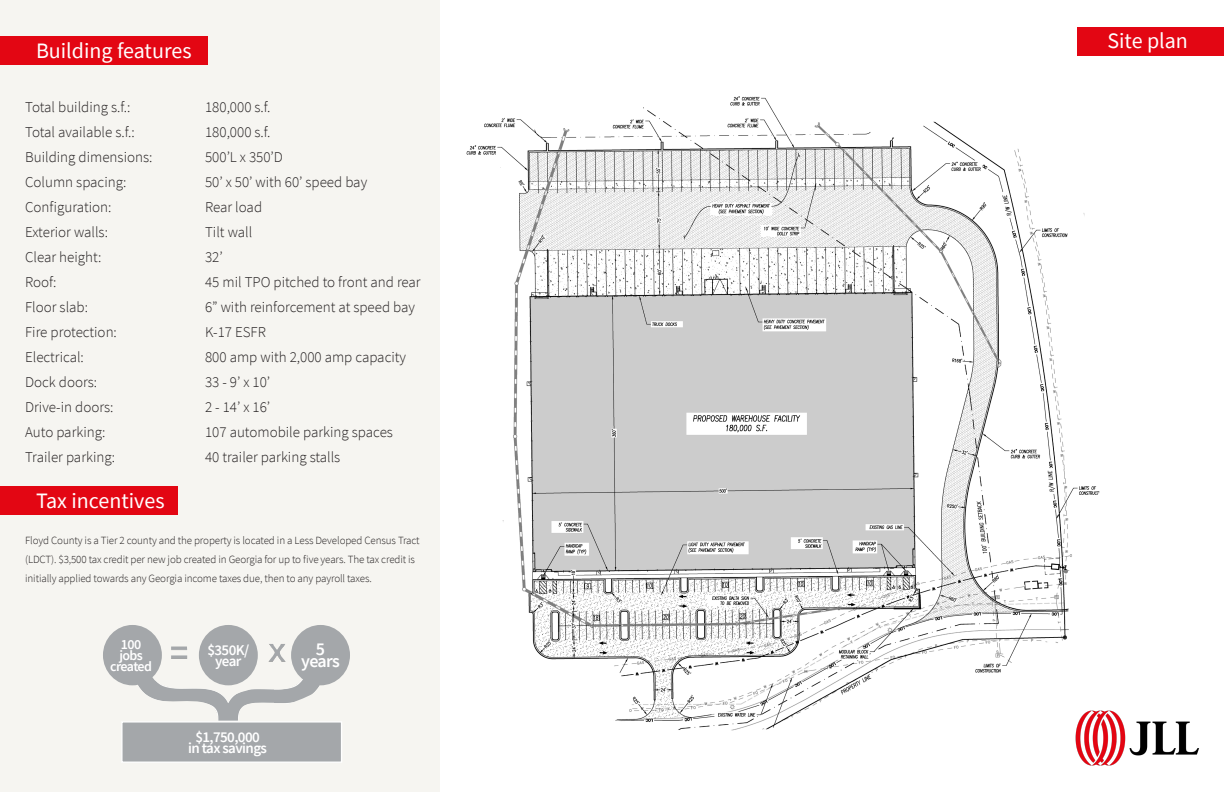
<style>
.page{position:relative;width:1224px;height:792px;background:#fff}
.page>*{position:absolute;margin:0;border:0;box-sizing:border-box;transform-origin:0 0}
.t1{font:22px "Source Sans Pro";color:#fff}
.t2{font:600 18px "Source Sans Pro";letter-spacing:-.045em;color:#fff}
.t3{font:300 15px "Source Sans Pro";color:#231f20}
.t4{font:600 15px "Source Sans Pro";letter-spacing:-.04em;color:#fff}
.t5{font:600 14px "Source Sans Pro";letter-spacing:-.04em;color:#fff}
.t6{font:300 11px/19px "Source Sans Pro";letter-spacing:-.01em;color:#231f20}
</style>
<div class="page">
<div style="left:0;top:0;width:440px;height:792px;background:#f6f5f1"></div>
<div style="left:0;top:36px;width:207px;height:28px;background:#e30613"></div>
<img style="left:466px;top:27px;width:698px;height:704px">
<div style="left:1078px;top:27px;width:146px;height:28px;background:#e30613"></div>
<img style="left:1048px;top:683px;width:151px;height:83px">
<img style="left:133px;top:644px;width:191px;height:77px">
<div style="left:199px;top:625px;width:59px;height:60px;background:#a4a7aa;border-radius:50%"></div>
<div style="left:103px;top:625px;width:59px;height:60px;background:#a4a7aa;border-radius:50%"></div>
<div style="left:291px;top:625px;width:59px;height:60px;background:#a4a7aa;border-radius:50%"></div>
<div style="left:121px;top:721px;width:221px;height:42px;background:#a4a7aa;border:1px solid #fff"></div>
<div style="left:0;top:487px;width:178px;height:28px;background:#e30613"></div>
<p class="t1" style="left:36px;top:36px;width:157px">Building features</p>
<p class="t1" style="left:1107px;top:27px;width:82px">Site plan</p>
<p class="t3" style="left:25px;top:98px;width:107px">Total building s.f.:</p>
<p class="t3" style="left:205px;top:98px;width:67px">180,000 s.f.</p>
<p class="t3" style="left:25px;top:123px;width:111px">Total available s.f.:</p>
<p class="t3" style="left:205px;top:123px;width:67px">180,000 s.f.</p>
<p class="t3" style="left:25px;top:148px;width:129px">Building dimensions:</p>
<p class="t3" style="left:205px;top:148px;width:79px">500’L x 350’D</p>
<p class="t3" style="left:25px;top:173px;width:103px">Column spacing:</p>
<p class="t3" style="left:205px;top:173px;width:164px">50’ x 50’ with 60’ speed bay</p>
<p class="t3" style="left:25px;top:198px;width:88px">Configuration:</p>
<p class="t3" style="left:205px;top:198px;width:59px">Rear load</p>
<p class="t3" style="left:25px;top:223px;width:84px">Exterior walls:</p>
<p class="t3" style="left:205px;top:223px;width:49px">Tilt wall</p>
<p class="t3" style="left:25px;top:248px;width:78px">Clear height:</p>
<p class="t3" style="left:205px;top:248px;width:19px">32’</p>
<p class="t3" style="left:25px;top:273px;width:33px">Roof:</p>
<p class="t3" style="left:205px;top:273px;width:217px">45 mil TPO pitched to front and rear</p>
<p class="t3" style="left:25px;top:298px;width:64px">Floor slab:</p>
<p class="t3" style="left:205px;top:298px;width:211px">6” with reinforcement at speed bay</p>
<p class="t3" style="left:25px;top:323px;width:93px">Fire protection:</p>
<p class="t3" style="left:205px;top:323px;width:62px">K-17 ESFR</p>
<p class="t3" style="left:25px;top:348px;width:60px">Electrical:</p>
<p class="t3" style="left:205px;top:348px;width:202px">800 amp with 2,000 amp capacity</p>
<p class="t3" style="left:25px;top:373px;width:74px">Dock doors:</p>
<p class="t3" style="left:205px;top:373px;width:67px">33-9’x10’</p>
<p class="t3" style="left:25px;top:398px;width:90px">Drive-in doors:</p>
<p class="t3" style="left:205px;top:398px;width:67px">2-14’x16’</p>
<p class="t3" style="left:25px;top:423px;width:82px">Auto parking:</p>
<p class="t3" style="left:205px;top:423px;width:189px">107 automobile parking spaces</p>
<p class="t3" style="left:25px;top:448px;width:91px">Trailer parking:</p>
<p class="t3" style="left:205px;top:448px;width:137px">40 trailer parking stalls</p>
<p class="t1" style="left:36px;top:486px;width:130px">Tax incentives</p>
<p class="t6" style="left:25px;top:531px;width:396px">Floyd County is a Tier 2 county and the property is located in a Less Developed Census Tract (LDCT). $3,500 tax credit per new job created in Georgia for up to five years. The tax credit is initially applied towards any Georgia income taxes due, then to any payroll taxes.</p>
<p class="t5" style="left:121px;top:635px;width:22px">100</p>
<p class="t5" style="left:119px;top:646px;width:25px">jobs</p>
<p class="t5" style="left:110px;top:657px;width:43px">created</p>
<p class="t4" style="left:207px;top:640px;width:43px">$350K/</p>
<p class="t4" style="left:215px;top:651px;width:28px">year</p>
<p class="t4" style="left:195px;top:727px;width:66px">$1,750,000</p>
<p class="t4" style="left:188px;top:738px;width:80px">in tax savings</p>
<p class="t2" style="left:316px;top:637px;width:11px">5</p>
<p class="t2" style="left:301px;top:649px;width:40px">years</p>
</div>
